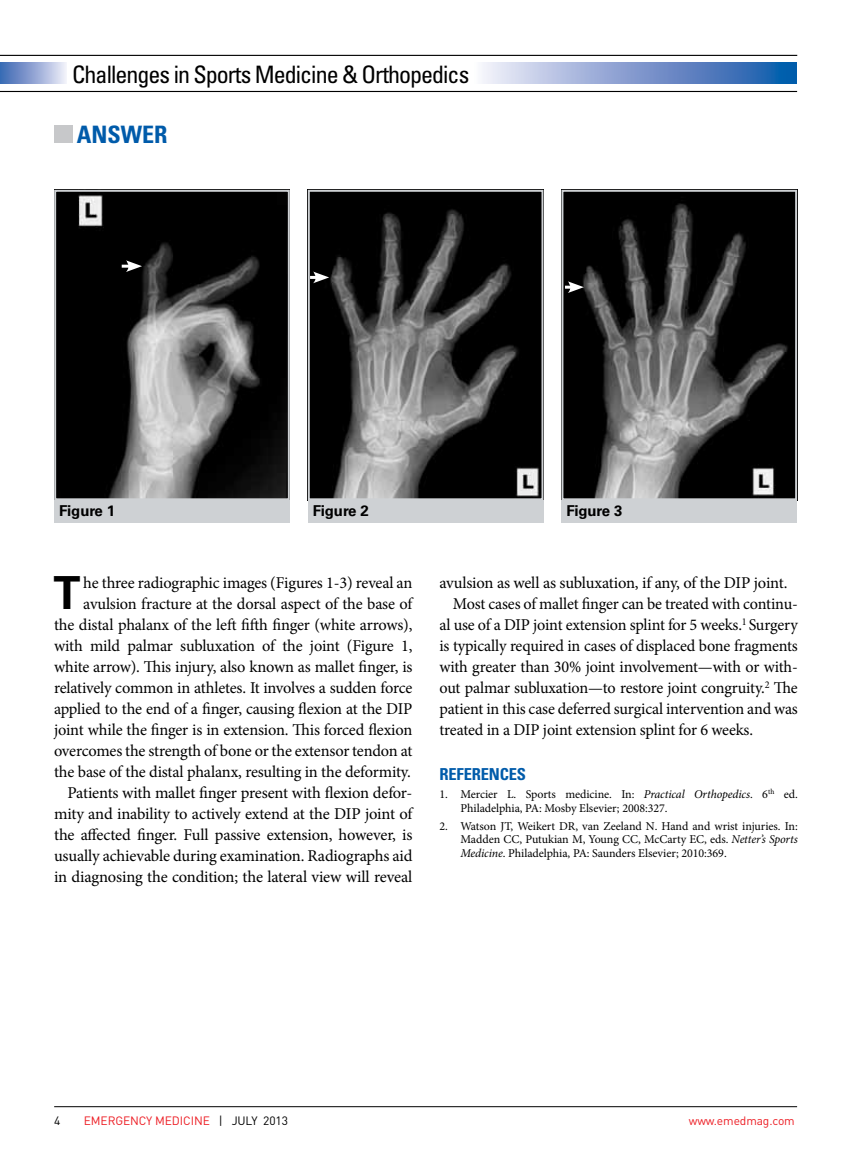
<style>
.page{position:relative;width:851px;height:1161px;background:#fff}
.page>*{position:absolute;margin:0;border:0;box-sizing:border-box;transform-origin:0 0}
.t1{font:700 45.6px "Univers LT Std";color:#000}
.t2{font:condensed 24px "Univers LT Std";letter-spacing:-.04em;color:#000}
.t3{font:700 condensed 24px "Univers LT Std";color:#005baa}
.t4{font:16.5px/21px "Minion Pro";letter-spacing:-.01em;color:#000;text-align:right}
.t5{font:700 condensed 16.5px "Univers LT Std";color:#005baa}
.t6{font:700 15px "Univers LT Std";letter-spacing:-.01em;color:#000}
.t7{font:12px/13.5px "Minion Pro";letter-spacing:-.005em;color:#000}
.t8{font:12px "DIN";letter-spacing:-.01em;color:#ed1d24}
.t9{font:12px "DIN";letter-spacing:-.01em;color:#000}
.s1{font-style:italic}
</style>
<div class="page">
<hr style="left:54px;top:1106px;width:743px;height:1px;background:#000">
<svg style="left:482px;top:62px;width:314px;height:21px;background:#7e9cce"></svg>
<hr style="left:0;top:91px;width:797px;height:1px;background:#000">
<hr style="left:0;top:55px;width:797px;height:1px;background:#000">
<div style="left:0;top:62px;width:67px;height:21px;background:linear-gradient(to right,#3864b1,#efecf8)"></div>
<div style="left:54px;top:125px;width:18px;height:18px;background:#c7c8ca"></div>
<img style="left:57px;top:193px;width:230px;height:304px">
<div style="left:54px;top:190px;width:236px;height:310px;border:2px solid #ced1d4"></div>
<div style="left:54px;top:500px;width:236px;height:23px;background:#ced1d4"></div>
<img style="left:311px;top:193px;width:229px;height:304px">
<div style="left:308px;top:190px;width:235px;height:310px;border:2px solid #ced1d4"></div>
<div style="left:308px;top:500px;width:235px;height:23px;background:#ced1d4"></div>
<img style="left:564px;top:193px;width:230px;height:304px">
<div style="left:561px;top:190px;width:236px;height:310px;border:2px solid #ced1d4"></div>
<div style="left:561px;top:500px;width:236px;height:23px;background:#ced1d4"></div>
<svg style="left:122px;top:260px;width:20px;height:12px"></svg>
<svg style="left:310px;top:272px;width:19px;height:11px"></svg>
<svg style="left:565px;top:281px;width:19px;height:12px"></svg>
<h2 class="t2" style="left:72px;top:59px;width:398px">Challenges in Sports Medicine &amp; Orthopedics</h2>
<h2 class="t3" style="left:77px;top:119px;width:47px">ANSWE</h2>
<h2 class="t3" style="left:154px;top:119px;width:15px">R</h2>
<p class="t6" style="left:59px;top:502px;width:58px">Figure 1</p>
<p class="t6" style="left:313px;top:502px;width:58px">Figure 2</p>
<p class="t6" style="left:566px;top:502px;width:58px">Figure 3</p>
<h1 class="t1" style="left:53px;top:566px;width:28px">T</h1>
<p class="t4" style="left:54px;top:572px;width:360px">he three radiographic images (Figures 1-3) reveal an avulsion fracture at the dorsal aspect of the base of<br>the distal phalanx of the left fifth finger (white arrows), with mild palmar subluxation of the joint (Figure 1, white arrow). This injury, also known as mallet finger, is relatively common in athletes. It involves a sudden force applied to the end of a finger, causing flexion at the DIP joint while the finger is in extension. This forced flexion overcomes the strength of bone or the extensor tendon at the base of the distal phalanx, resulting in the deformity.<br>Patients with mallet finger present with flexion defor&shy;mity and inability to actively extend at the DIP joint of the affected finger. Full passive extension, however, is usually achievable during examination. Radiographs aid in diagnosing the condition; the lateral view will reveal</p>
<p class="t4" style="left:439px;top:572px;width:349px">avulsion as well as subluxation, if any, of the DIP joint.</p>
<p class="t4" style="left:453px;top:593px;width:346px">Most cases of mallet finger can be treated with continu-</p>
<p class="t4" style="left:439px;top:614px;width:360px">al use of a DIP joint extension splint for 5 weeks.<sup>1</sup> Surgery</p>
<p class="t4" style="left:439px;top:635px;width:360px">is typically required in cases of displaced bone fragments</p>
<p class="t4" style="left:439px;top:656px;width:360px">with greater than 30% joint involvement—with or with-</p>
<p class="t4" style="left:439px;top:677px;width:360px">out palmar subluxation—to restore joint congruity.<sup>2</sup> The</p>
<p class="t4" style="left:439px;top:698px;width:360px">patient in this case deferred surgical intervention and was</p>
<p class="t4" style="left:439px;top:719px;width:315px">treated in a DIP joint extension splint for 6 weeks.</p>
<p class="t5" style="left:439px;top:764px;width:9px">REFE</p>
<p class="t5" style="left:472px;top:764px;width:46px">RENCES</p>
<p class="t7" style="left:460px;top:787px;width:339px;text-indent:-21px">1. Mercier L. Sports medicine. In: <span class="s1">Practical Orthopedics</span>. 6<sup>th</sup> ed.<br>Philadelphia, PA: Mosby Elsevier; 2008:327.</p>
<p class="t7" style="left:460px;top:819px;width:339px;text-align:justify;text-indent:-21px">2. Watson JT, Weikert DR, van Zeeland N. Hand and wrist injuries. In:<br>Madden CC, Putukian M, Young CC, McCarty EC, eds. <span class="s1">Netter’s Sports Medicine</span>. Philadelphia, PA: Saunders Elsevier; 2010:369.</p>
<p class="t9" style="left:54px;top:1113px;width:8px">4</p>
<p class="t8" style="left:84px;top:1113px;width:16px">Emergency</p>
<p class="t8" style="left:155px;top:1113px;width:17px">Medicine</p>
<p class="t9" style="left:219px;top:1113px;width:71px">| JULY 2013</p>
<p class="t8" style="left:688px;top:1113px;width:108px">www.emedmag.com</p>
</div>
